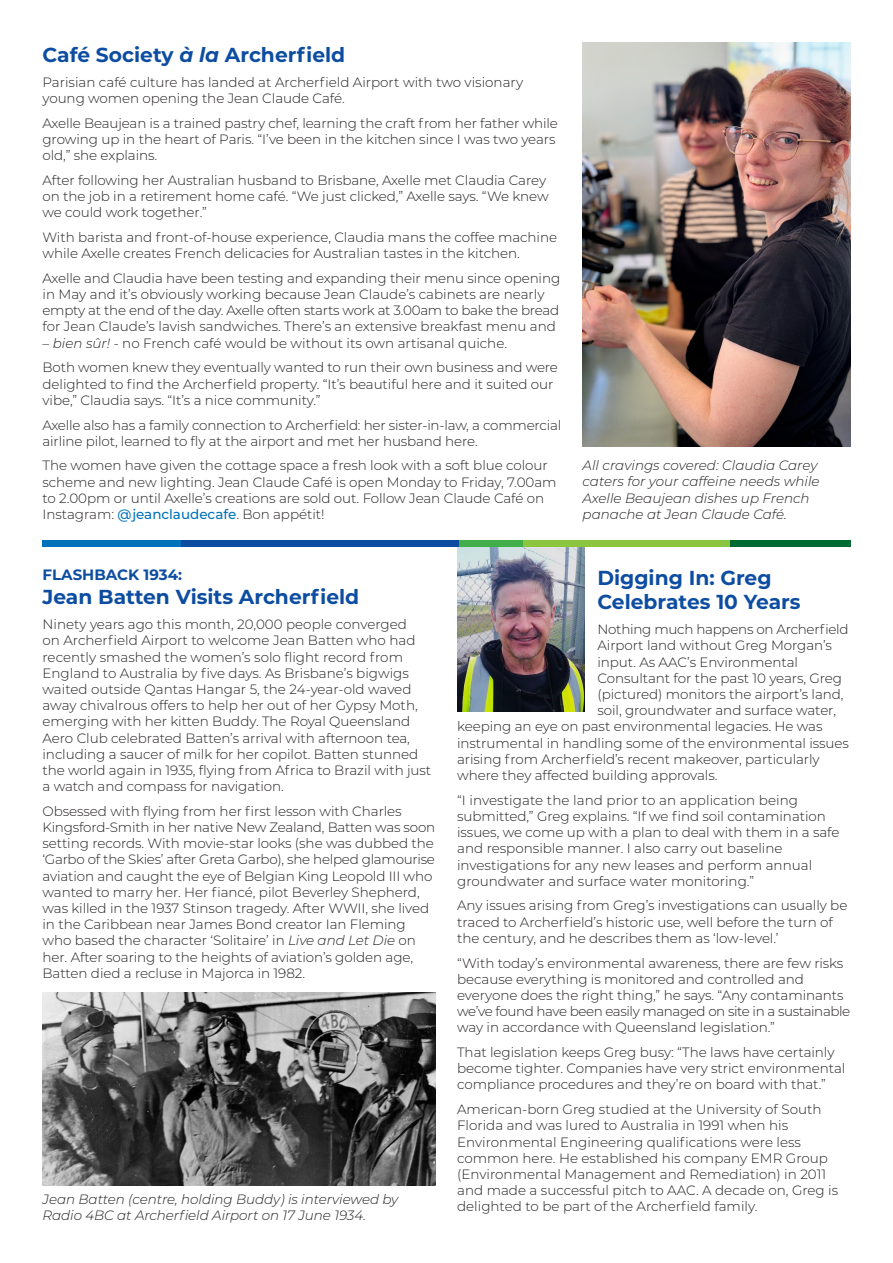
<style>
.page{position:relative;width:893px;height:1263px;background:#fff}
.page>*{position:absolute;margin:0;border:0;box-sizing:border-box;transform-origin:0 0}
.t1{font:700 20.25px/24.3px "Montserrat";color:#0d4da1}
.t2{font:700 15px "Montserrat";color:#0d4da1}
.t3{font:300 13.5px/16.2px "Montserrat";letter-spacing:-.005em;color:#231f20}
.t4{font:italic 300 13.5px/16.2px "Montserrat";letter-spacing:-.005em;color:#231f20}
.s1{font-style:italic}
.s2{font-weight:500;color:#0072bc}
</style>
<div class="page">
<img style="left:457px;top:546px;width:128px;height:165px">
<img style="left:583px;top:43px;width:267px;height:403px">
<div style="left:43px;top:540px;width:174px;height:6px;background:#0072bc"></div>
<div style="left:181px;top:540px;width:278px;height:6px;background:#0d4da1"></div>
<div style="left:459px;top:540px;width:64px;height:6px;background:#40ae49"></div>
<div style="left:523px;top:540px;width:207px;height:6px;background:#8bc63e"></div>
<div style="left:730px;top:540px;width:120px;height:6px;background:#006b32"></div>
<img style="left:43px;top:993px;width:393px;height:192px">
<p class="t1" style="left:43px;top:42px;width:304px">Café Society <span class="s1">à la</span> Archerfield</p>
<p class="t3" style="left:43px;top:74px;width:482px">Parisian café culture has landed at Archerfield Airport with two visionary young women opening the Jean Claude Café.</p>
<p class="t3" style="left:43px;top:114px;width:517px">Axelle Beaujean is a trained pastry chef, learning the craft from her father while growing up in the heart of Paris. “I’ve been in the kitchen since I was two years old,” she explains.</p>
<p class="t3" style="left:43px;top:172px;width:508px">After following her Australian husband to Brisbane, Axelle met Claudia Carey on the job in a retirement home café. “We just clicked,” Axelle says. “We knew we could work together.”</p>
<p class="t3" style="left:43px;top:229px;width:516px">With barista and front-of-house experience, Claudia mans the coffee machine while Axelle creates French delicacies for Australian tastes in the kitchen.</p>
<p class="t3" style="left:43px;top:270px;width:519px">Axelle and Claudia have been testing and expanding their menu since opening in May and it’s obviously working because Jean Claude’s cabinets are nearly empty at the end of the day. Axelle often starts work at 3.00am to bake the bread for Jean Claude’s lavish sandwiches. There’s an extensive breakfast menu and</p>
<p class="t3" style="left:43px;top:334px;width:466px">– <span class="s1">bien sûr!</span> - no French café would be without its own artisanal quiche.</p>
<p class="t3" style="left:43px;top:359px;width:517px">Both women knew they eventually wanted to run their own business and were delighted to find the Archerfield property. “It’s beautiful here and it suited our vibe,” Claudia says. “It’s a nice community.”</p>
<p class="t3" style="left:43px;top:416px;width:520px">Axelle also has a family connection to Archerfield: her sister-in-law, a commercial airline pilot, learned to fly at the airport and met her husband here.</p>
<p class="t3" style="left:43px;top:457px;width:516px">The women have given the cottage space a fresh look with a soft blue colour scheme and new lighting. Jean Claude Café is open Monday to Friday, 7.00am to 2.00pm or until Axelle’s creations are sold out. Follow Jean Claude Café on Instagram: <span class="s2">@jeanclaudecafe</span>. Bon appétit!</p>
<p class="t4" style="left:583px;top:457px;width:239px">All cravings covered: Claudia Carey caters for your caffeine needs while Axelle Beaujean dishes up French panache at Jean Claude Café.</p>
<p class="t2" style="left:43px;top:564px;width:141px">FLASHBACK 1934:</p>
<p class="t1" style="left:43px;top:584px;width:318px">Jean Batten Visits Archerfield</p>
<p class="t3" style="left:43px;top:616px;width:390px">Ninety years ago this month, 20,000 people converged<br>on Archerfield Airport to welcome Jean Batten who had recently smashed the women’s solo flight record from England to Australia by five days. As Brisbane’s bigwigs waited outside Qantas Hangar 5, the 24-year-old waved away chivalrous offers to help her out of her Gypsy Moth, emerging with her kitten Buddy. The Royal Queensland Aero Club celebrated Batten’s arrival with afternoon tea, including a saucer of milk for her copilot. Batten stunned the world again in 1935, flying from Africa to Brazil with just a watch and compass for navigation.</p>
<p class="t3" style="left:43px;top:802px;width:394px">Obsessed with flying from her first lesson with Charles Kingsford-Smith in her native New Zealand, Batten was soon setting records. With movie-star looks (she was dubbed the ‘Garbo of the Skies’ after Greta Garbo), she helped glamourise aviation and caught the eye of Belgian King Leopold III who wanted to marry her. Her fiancé, pilot Beverley Shepherd, was killed in the 1937 Stinson tragedy. After WWII, she lived in the Caribbean near James Bond creator Ian Fleming who based the character ‘Solitaire’ in <span class="s1">Live and Let Die</span> on her. After soaring to the heights of aviation’s golden age, Batten died a recluse in Majorca in 1982.</p>
<p class="t4" style="left:43px;top:1191px;width:357px">Jean Batten (centre, holding Buddy) is interviewed by<br>Radio 4BC at Archerfield Airport on 17 June 1934.</p>
<p class="t1" style="left:597px;top:565px;width:205px">Digging In: Greg<br>Celebrates 10 Years</p>
<p class="t3" style="left:597px;top:621px;width:253px">Nothing much happens on Archerfield</p>
<p class="t3" style="left:597px;top:637px;width:236px">Airport land without Greg Morgan’s</p>
<p class="t3" style="left:597px;top:653px;width:202px">input. As AAC’s Environmental</p>
<p class="t3" style="left:597px;top:669px;width:246px">Consultant for the past 10 years, Greg</p>
<p class="t3" style="left:597px;top:686px;width:248px">(pictured) monitors the airport’s land,</p>
<p class="t3" style="left:597px;top:702px;width:240px">soil, groundwater and surface water,</p>
<p class="t3" style="left:457px;top:718px;width:367px">keeping an eye on past environmental legacies. He was</p>
<p class="t3" style="left:457px;top:734px;width:393px">instrumental in handling some of the environmental issues</p>
<p class="t3" style="left:457px;top:750px;width:364px">arising from Archerfield’s recent makeover, particularly</p>
<p class="t3" style="left:457px;top:767px;width:262px">where they affected building approvals.</p>
<p class="t3" style="left:457px;top:791px;width:384px">“I investigate the land prior to an application being submitted,” Greg explains. “If we find soil contamination issues, we come up with a plan to deal with them in a safe and responsible manner. I also carry out baseline investigations for any new leases and perform annual groundwater and surface water monitoring.”</p>
<p class="t3" style="left:457px;top:897px;width:392px">Any issues arising from Greg’s investigations can usually be traced to Archerfield’s historic use, well before the turn of the century, and he describes them as ‘low-level.’</p>
<p class="t3" style="left:457px;top:954px;width:395px">“With today’s environmental awareness, there are few risks because everything is monitored and controlled and everyone does the right thing,” he says. “Any contaminants we’ve found have been easily managed on site in a sustainable way in accordance with Queensland legislation.”</p>
<p class="t3" style="left:457px;top:1044px;width:390px">That legislation keeps Greg busy: “The laws have certainly become tighter. Companies have very strict environmental compliance procedures and they’re on board with that.”</p>
<p class="t3" style="left:457px;top:1101px;width:383px">American-born Greg studied at the University of South Florida and was lured to Australia in 1991 when his Environmental Engineering qualifications were less common here. He established his company EMR Group (Environmental Management and Remediation) in 2011 and made a successful pitch to AAC. A decade on, Greg is delighted to be part of the Archerfield family.</p>
</div>
